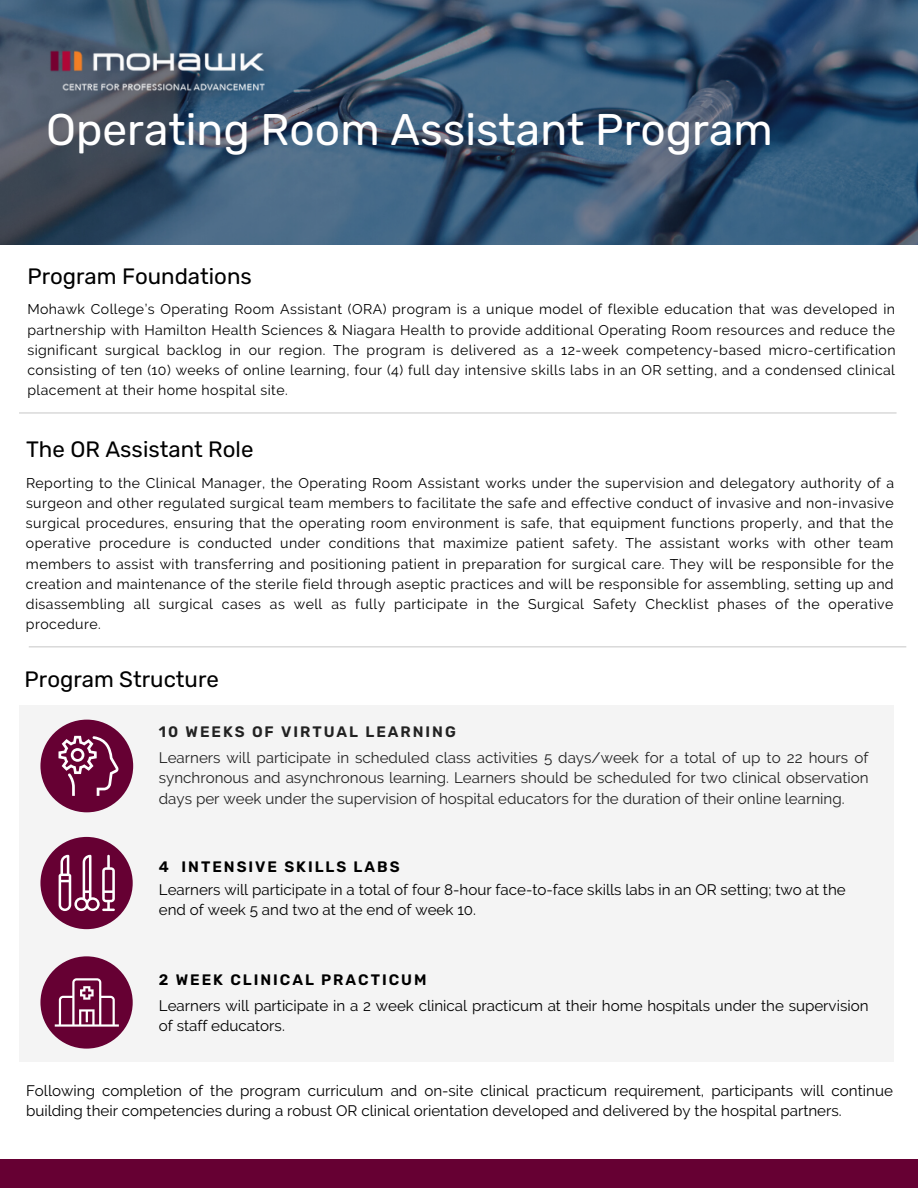
<style>
.page{position:relative;width:918px;height:1188px;background:#fff}
.page>*{position:absolute;margin:0;border:0;box-sizing:border-box;transform-origin:0 0}
.t1{font:44.25px "Rubik";color:#fff}
.t2{font:22.2px "Rubik";color:#000}
.t3{font:15.15px/20.2px "Raleway";color:#000}
.t4{font:15.15px/20.2px "Raleway";color:#222;text-align:justify}
.t5{font:600 15.15px "Rubik";letter-spacing:.13em;color:#000}
.t6{font:600 15.15px "Rubik";letter-spacing:.13em;color:#222}
.t7{font:14.1px/20.2px "Raleway";letter-spacing:.03em;color:#000;text-align:justify}
</style>
<div class="page">
<div style="left:19px;top:705px;width:874px;height:356px;background:#f4f4f4"></div>
<div style="left:0;top:1159px;width:918px;height:29px;background:#603"></div>
<hr style="left:29px;top:646px;width:877px;height:1px;background:#ccc">
<hr style="left:19px;top:412px;width:878px;height:2px;background:#ccc">
<svg style="left:0;top:0;width:918px;height:245px;background:#375470"></svg>
<img style="left:19px;top:0;width:299px;height:119px">
<div style="left:40px;top:720px;width:93px;height:92px;background:#603;border-radius:50%"></div>
<svg style="left:59px;top:736px;width:60px;height:60px"></svg>
<div style="left:40px;top:837px;width:93px;height:92px;background:#603;border-radius:50%"></div>
<svg style="left:59px;top:855px;width:56px;height:56px"></svg>
<div style="left:40px;top:956px;width:93px;height:93px;background:#603;border-radius:50%"></div>
<svg style="left:55px;top:978px;width:64px;height:49px"></svg>
<h1 class="t1" style="left:46px;top:104px;width:728px">Operating Room Assistant Program</h1>
<h2 class="t2" style="left:27px;top:263px;width:226px">Program Foundations</h2>
<p class="t7" style="left:27px;top:299px;width:870px">Mohawk College’s Operating Room Assistant (ORA) program is a unique model of flexible education that was developed in partnership with Hamilton Health Sciences &amp; Niagara Health to provide additional Operating Room resources and reduce the significant surgical backlog in our region. The program is delivered as a 12-week competency-based micro-certification consisting of ten (10) weeks of online learning, four (4) full day intensive skills labs in an OR setting, and a condensed clinical placement at their home hospital site.</p>
<h2 class="t2" style="left:26px;top:436px;width:229px">The OR Assistant Role</h2>
<p class="t7" style="left:26px;top:472px;width:870px">Reporting to the Clinical Manager, the Operating Room Assistant works under the supervision and delegatory authority of a surgeon and other regulated surgical team members to facilitate the safe and effective conduct of invasive and non-invasive surgical procedures, ensuring that the operating room environment is safe, that equipment functions properly, and that the operative procedure is conducted under conditions that maximize patient safety. The assistant works with other team members to assist with transferring and positioning patient in preparation for surgical care. They will be responsible for the creation and maintenance of the sterile field through aseptic practices and will be responsible for assembling, setting up and disassembling all surgical cases as well as fully participate in the Surgical Safety Checklist phases of the operative procedure.</p>
<h2 class="t2" style="left:25px;top:666px;width:196px">Program Structure</h2>
<p class="t6" style="left:159px;top:723px;width:298px">10 WEEKS OF VIRTUAL LEARNING</p>
<p class="t4" style="left:159px;top:748px;width:711px">Learners will participate in scheduled class activities 5 days/week for a total of up to 22 hours of synchronous and asynchronous learning. Learners should be scheduled for two clinical observation days per week under the supervision of hospital educators for the duration of their online learning.</p>
<p class="t5" style="left:159px;top:857px;width:242px">4 INTENSIVE SKILLS LABS</p>
<p class="t3" style="left:159px;top:880px;width:688px">Learners will participate in a total of four 8-hour face-to-face skills labs in an OR setting; two at the end of week 5 and two at the end of week 10.</p>
<p class="t5" style="left:159px;top:971px;width:269px">2 WEEK CLINICAL PRACTICUM</p>
<p class="t3" style="left:159px;top:995px;width:711px">Learners will participate in a 2 week clinical practicum at their home hospitals under the supervision of staff educators.</p>
<p class="t3" style="left:26px;top:1081px;width:868px">Following completion of the program curriculum and on-site clinical practicum requirement, participants will continue building their competencies during a robust OR clinical orientation developed and delivered by the hospital partners.</p>
</div>
